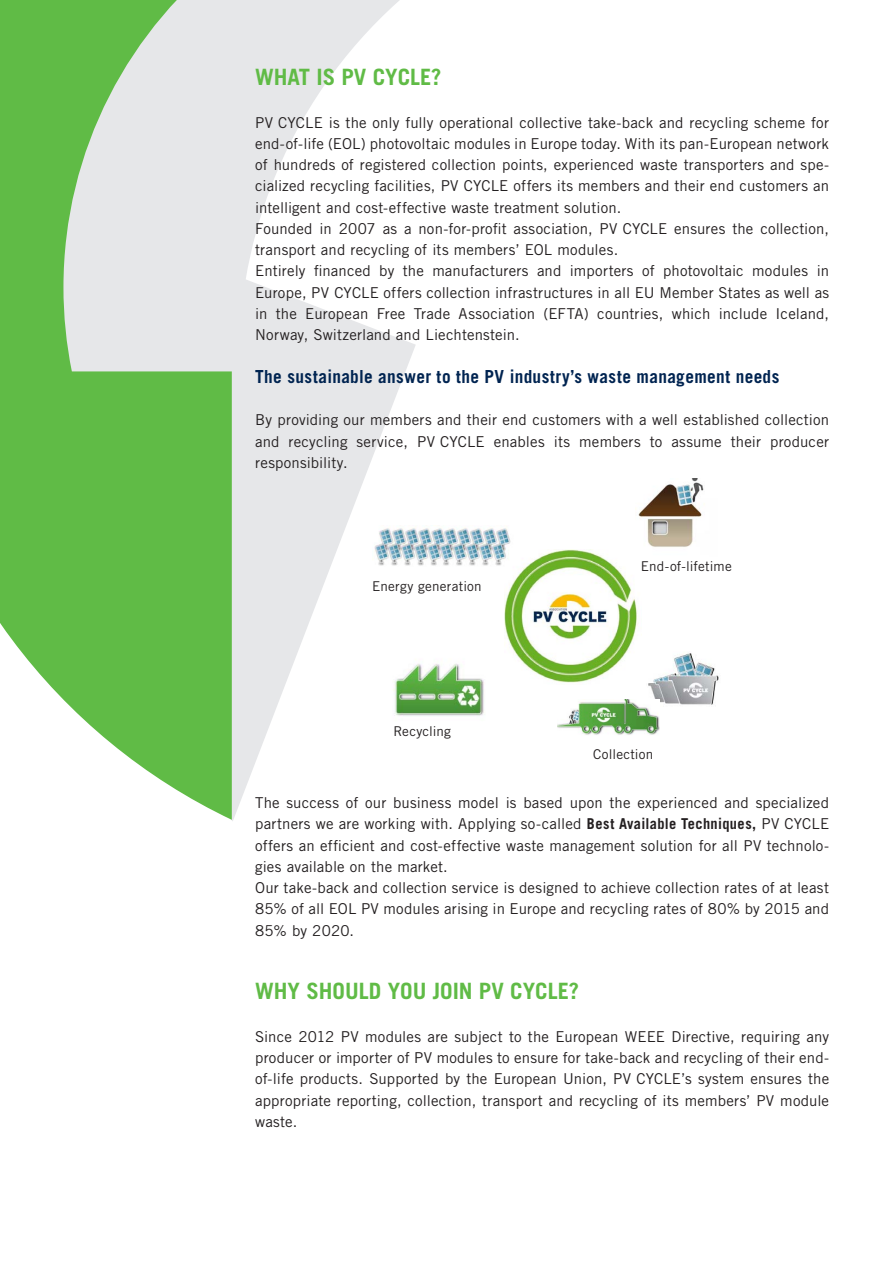
<style>
.page{position:relative;width:893px;height:1263px;background:#fff}
.page>*{position:absolute;margin:0;border:0;box-sizing:border-box;transform-origin:0 0}
.t1{font:700 22.5px "Trade Gothic LT Std";color:#60bb46}
.t2{font:700 18px "Trade Gothic LT Std";letter-spacing:.025em;color:#002451;scale:.96 1}
.t3{font:15px/21.3px "Trade Gothic LT Std";letter-spacing:.01em;color:#231f20}
.t4{font:13.5px "Trade Gothic LT Std";letter-spacing:.015em;color:#231f20}
.s1{font-weight:700}
</style>
<div class="page">
<svg style="left:232px;top:0;width:428px;height:821px"></svg>
<svg style="left:0;top:0;width:232px;height:820px;background:#94cd84"></svg>
<img style="left:372px;top:649px;width:136px;height:82px">
<img style="left:646px;top:651px;width:73px;height:55px">
<img style="left:558px;top:699px;width:101px;height:36px">
<img style="left:505px;top:549px;width:137px;height:135px">
<img style="left:636px;top:479px;width:68px;height:77px">
<img style="left:372px;top:525px;width:141px;height:42px">
<h1 class="t1" style="left:255px;top:63px;width:188px">WHAT IS PV CYCLE?</h1>
<p class="t3" style="left:255px;top:111px;width:576px">PV CYCLE is the only fully operational collective take-back and recycling scheme for end-of-life (EOL) photovoltaic modules in Europe today. With its pan-European network of hundreds of registered collection points, experienced waste transporters and spe&shy;cialized recycling facilities, PV CYCLE offers its members and their end customers an intelligent and cost-effective waste treatment solution.<br>Founded in 2007 as a non-for-profit association, PV CYCLE ensures the collection, transport and recycling of its members’ EOL modules.<br>Entirely financed by the manufacturers and importers of photovoltaic modules in Europe, PV CYCLE offers collection infrastructures in all EU Member States as well as in the European Free Trade Association (EFTA) countries, which include Iceland, Norway, Switzerland and Liechtenstein.</p>
<p class="t2" style="left:255px;top:365px;width:548px">The sustainable answer to the PV industry’s waste management needs</p>
<p class="t3" style="left:255px;top:409px;width:575px;text-align:justify">By providing our members and their end customers with a well established collection and recycling service, PV CYCLE enables its members to assume their producer responsibility.</p>
<p class="t4" style="left:372px;top:578px;width:111px">Energy generation</p>
<p class="t4" style="left:393px;top:723px;width:59px">Recycling</p>
<p class="t4" style="left:641px;top:558px;width:92px">End-of-lifetime</p>
<p class="t4" style="left:593px;top:746px;width:62px">Collection</p>
<p class="t3" style="left:255px;top:792px;width:576px">The success of our business model is based upon the experienced and specialized partners we are working with. Applying so-called <span class="s1">Best Available Techniques,</span> PV CYCLE offers an efficient and cost-effective waste management solution for all PV technolo&shy;gies available on the market.<br>Our take-back and collection service is designed to achieve collection rates of at least 85% of all EOL PV modules arising in Europe and recycling rates of 80% by 2015 and 85% by 2020.</p>
<h1 class="t1" style="left:255px;top:977px;width:325px">WHY SHOULD YOU JOIN PV CYCLE?</h1>
<p class="t3" style="left:255px;top:1026px;width:576px;text-align:justify">Since 2012 PV modules are subject to the European WEEE Directive, requiring any producer or importer of PV modules to ensure for take-back and recycling of their end&shy;of-life products. Supported by the European Union, PV CYCLE’s system ensures the appropriate reporting, collection, transport and recycling of its members’ PV module waste.</p>
</div>
